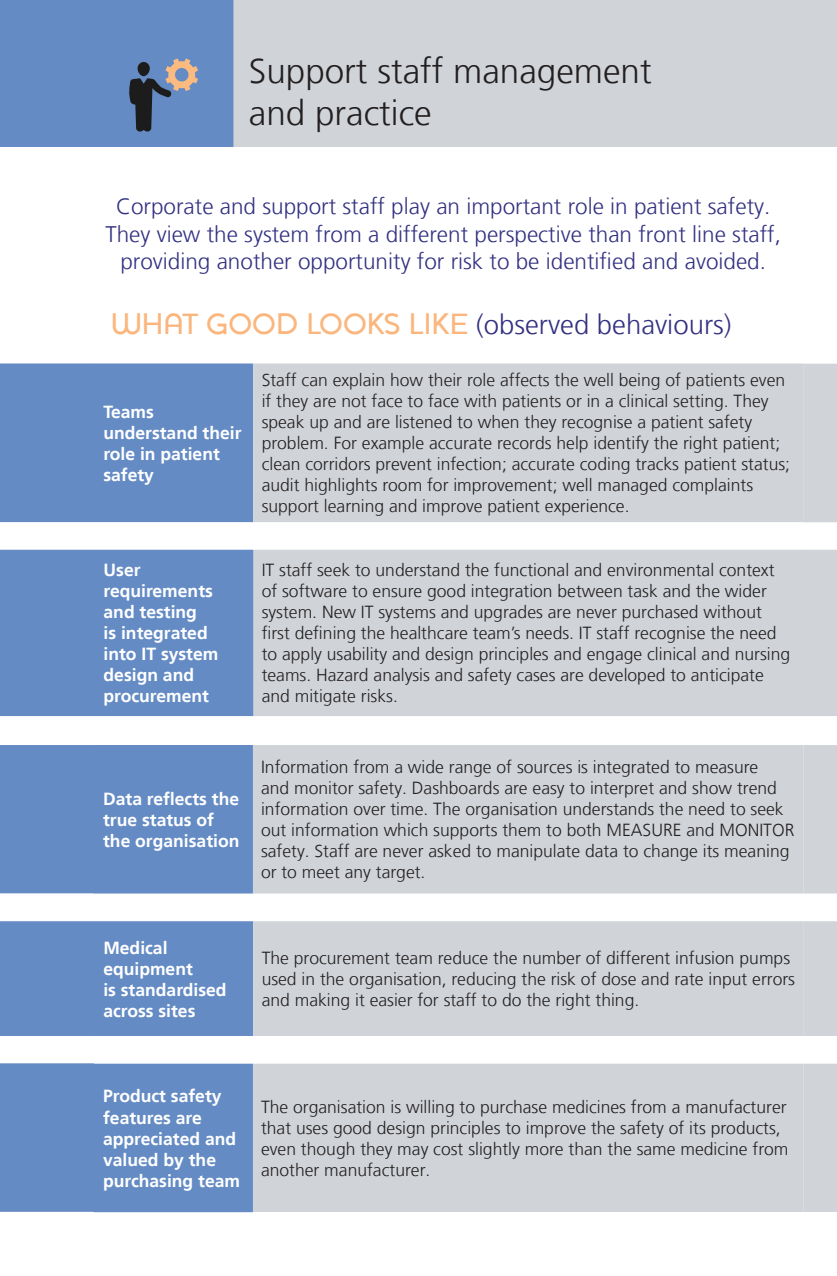
<style>
.page{position:relative;width:837px;height:1276px;background:#fff}
.page>*{position:absolute;margin:0;border:0;box-sizing:border-box;transform-origin:0 0}
.t1{font:300 35px "Frutiger LT";color:#231f20}
.t2{font:300 27.5px "Frutiger LT";color:#333181}
.t3{font:300 22.5px/27.5px "Frutiger LT";color:#333181;text-align:center}
.t4{font:300 17.5px/21px "Frutiger LT";color:#231f20}
.t5{font:700 17.5px/21px "Frutiger";color:#fff}
.s1{font-family:"Houschka";font-weight:500;font-size:30.25px;color:#fab67d}
</style>
<div class="page">
<div style="left:233px;top:0;width:603px;height:147px;background:#d0d4d8"></div>
<div style="left:254px;top:364px;width:548px;height:157px;background:#d0d4d8"></div>
<div style="left:253px;top:363px;width:550px;height:159px;border:1px solid #d0d4d8"></div>
<div style="left:95px;top:365px;width:157px;height:156px;background:#648bc4"></div>
<div style="left:94px;top:363px;width:159px;height:159px;border:2px solid #648bc4"></div>
<div style="left:254px;top:550px;width:548px;height:165px;background:#d0d4d8"></div>
<div style="left:253px;top:550px;width:550px;height:166px;border:1px solid #d0d4d8"></div>
<div style="left:95px;top:551px;width:157px;height:164px;background:#648bc4"></div>
<div style="left:94px;top:550px;width:159px;height:166px;border:2px solid #648bc4"></div>
<div style="left:253px;top:1064px;width:549px;height:147px;background:#d0d4d8"></div>
<div style="left:252px;top:1063px;width:551px;height:149px;border:1px solid #d0d4d8"></div>
<div style="left:95px;top:1065px;width:156px;height:146px;background:#648bc4"></div>
<div style="left:93px;top:1063px;width:160px;height:149px;border:2px solid #648bc4"></div>
<div style="left:253px;top:745px;width:549px;height:148px;background:#d0d4d8"></div>
<div style="left:95px;top:746px;width:156px;height:146px;background:#648bc4"></div>
<div style="left:93px;top:745px;width:160px;height:148px;border:2px solid #648bc4"></div>
<div style="left:254px;top:922px;width:548px;height:113px;background:#d0d4d8"></div>
<div style="left:253px;top:921px;width:550px;height:115px;border:1px solid #d0d4d8"></div>
<div style="left:95px;top:922px;width:157px;height:112px;background:#648bc4"></div>
<div style="left:94px;top:921px;width:159px;height:115px;border:2px solid #648bc4"></div>
<div style="left:234px;top:36px;width:568px;height:110px;background:#d0d4d8"></div>
<div style="left:233px;top:35px;width:570px;height:112px;border:1px solid #d0d4d8"></div>
<div style="left:1px;top:1px;width:231px;height:145px;background:#648bc4"></div>
<div style="left:0;top:0;width:233px;height:147px;border:2px solid #648bc4"></div>
<svg style="left:129px;top:58px;width:69px;height:74px"></svg>
<div style="left:1px;top:365px;width:92px;height:156px;background:#648bc4"></div>
<div style="left:0;top:363px;width:94px;height:159px;border:2px solid #648bc4"></div>
<div style="left:1px;top:551px;width:92px;height:164px;background:#648bc4"></div>
<div style="left:0;top:550px;width:94px;height:166px;border:2px solid #648bc4"></div>
<div style="left:1px;top:746px;width:92px;height:146px;background:#648bc4"></div>
<div style="left:0;top:745px;width:94px;height:148px;border:2px solid #648bc4"></div>
<div style="left:1px;top:922px;width:92px;height:112px;background:#648bc4"></div>
<div style="left:0;top:921px;width:94px;height:115px;border:2px solid #648bc4"></div>
<div style="left:1px;top:1064px;width:92px;height:146px;background:#648bc4"></div>
<div style="left:0;top:1063px;width:94px;height:148px;border:2px solid #648bc4"></div>
<div style="left:803px;top:364px;width:33px;height:158px;background:#d0d4d8"></div>
<div style="left:803px;top:550px;width:33px;height:166px;background:#d0d4d8"></div>
<div style="left:803px;top:745px;width:33px;height:148px;background:#d0d4d8"></div>
<div style="left:803px;top:921px;width:33px;height:115px;background:#d0d4d8"></div>
<div style="left:803px;top:1063px;width:33px;height:149px;background:#d0d4d8"></div>
<p class="t1" style="left:249px;top:51px;width:404px">Support staff management</p>
<p class="t1" style="left:249px;top:93px;width:184px">and practice</p>
<p class="t3" style="left:105px;top:193px;width:676px">Corporate and support staff play an important role in patient safety.<br>They view the system from a different perspective than front line staff, providing another opportunity for risk to be identified and avoided.</p>
<p class="t2" style="left:111px;top:309px;width:621px"><span class="s1">WHAT GOOD LOOKS LIKE</span> (observed behaviours)</p>
<p class="t5" style="left:103px;top:401px;width:140px">Teams understand their role in patient safety</p>
<p class="t5" style="left:103px;top:560px;width:116px">User requirements and testing<br>is integrated into IT system design and procurement</p>
<p class="t4" style="left:261px;top:370px;width:529px">Staff can explain how their role affects the well being of patients even if they are not face to face with patients or in a clinical setting. They speak up and are listened to when they recognise a patient safety problem. For example accurate records help identify the right patient; clean corridors prevent infection; accurate coding tracks patient status; audit highlights room for improvement; well managed complaints support learning and improve patient experience.</p>
<p class="t4" style="left:261px;top:560px;width:530px">IT staff seek to understand the functional and environmental context of software to ensure good integration between task and the wider system. New IT systems and upgrades are never purchased without first defining the healthcare team’s needs. IT staff recognise the need to apply usability and design principles and engage clinical and nursing teams. Hazard analysis and safety cases are developed to anticipate and mitigate risks.</p>
<p class="t5" style="left:103px;top:788px;width:137px">Data reflects the</p>
<p class="t5" style="left:103px;top:809px;width:138px">true status of the organisation</p>
<p class="t4" style="left:261px;top:757px;width:534px">Information from a wide range of sources is integrated to measure<br>and monitor safety. Dashboards are easy to interpret and show trend information over time. The organisation understands the need to seek out information which supports them to both MEASURE and MONITOR safety. Staff are never asked to manipulate data to change its meaning or to meet any target.</p>
<p class="t5" style="left:103px;top:937px;width:91px">Medical equipment</p>
<p class="t5" style="left:103px;top:979px;width:125px">is standardised</p>
<p class="t5" style="left:103px;top:1000px;width:94px">across sites</p>
<p class="t4" style="left:261px;top:948px;width:534px">The procurement team reduce the number of different infusion pumps used in the organisation, reducing the risk of dose and rate input errors and making it easier for staff to do the right thing.</p>
<p class="t5" style="left:103px;top:1086px;width:138px">Product safety features are appreciated and valued by the purchasing team</p>
<p class="t4" style="left:261px;top:1096px;width:528px">The organisation is willing to purchase medicines from a manufacturer that uses good design principles to improve the safety of its products, even though they may cost slightly more than the same medicine from another manufacturer.</p>
</div>
